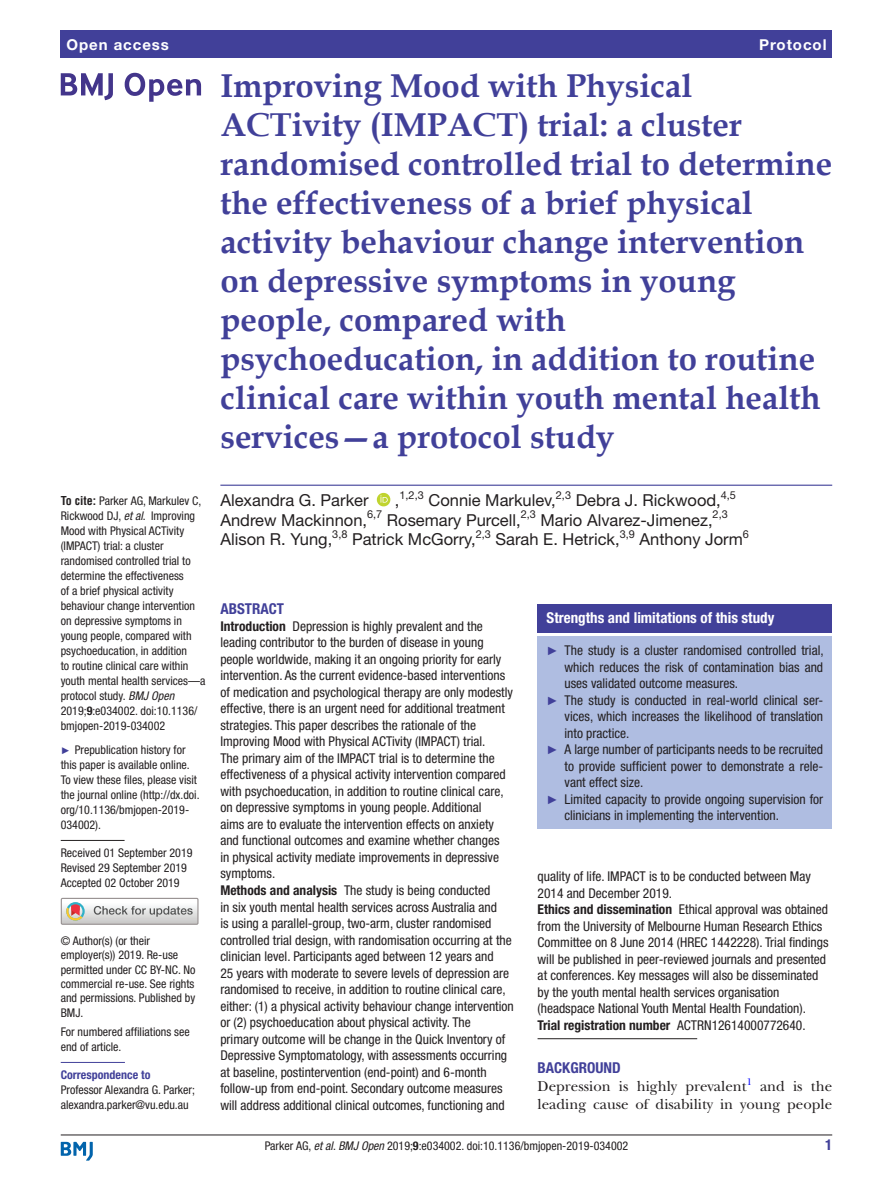
<style>
.page{position:relative;width:893px;height:1191px;background:#fff}
.page>*{position:absolute;margin:0;border:0;box-sizing:border-box;transform-origin:0 0}
.t1{font:700 33px/39px "Book Antiqua";color:#414099}
.t2{font:16.5px/19.5px "Helvetica Neue LT Std";color:#231f20}
.t3{font:15px/18px "New Baskerville";color:#231f20;text-align:right}
.t4{font:700 condensed 15px "Helvetica Neue LT Std";color:#fff}
.t5{font:700 condensed 15px "Helvetica Neue LT Std";color:#414099}
.t6{font:700 15px "Helvetica Neue LT Std";letter-spacing:.065em;color:#fff}
.t7{font:condensed 13.5px/16.5px "Helvetica Neue LT Std";color:#231f20}
.t8{font:condensed 12px/15px "Helvetica Neue LT Std";color:#231f20}
.t9{font:700 condensed 12px "Helvetica Neue LT Std";color:#414099}
.t10{font:9.9px "New Baskerville";color:#00f}
.s1{font-family:"Helvetica LT Std";font-weight:700}
.s2{font-style:italic}
.s3{font-weight:700}
.s4{font-family:"Arial";font-stretch:normal;font-size:9.75px;color:#414099}
.s5{font-family:"Arial";font-stretch:normal;font-size:12px;color:#414099}
</style>
<div class="page">
<hr style="left:61px;top:1134px;width:771px;height:1px;background:#231f20">
<svg style="left:61px;top:1141px;width:32px;height:19px"></svg>
<div style="left:61px;top:31px;width:771px;height:27px;background:#414099"></div>
<hr style="left:220px;top:484px;width:612px;height:2px;background:#414099">
<svg style="left:377px;top:493px;width:13px;height:13px"></svg>
<hr style="left:61px;top:840px;width:64px;height:1px;background:#231f20">
<hr style="left:61px;top:1062px;width:64px;height:1px;background:#414099">
<svg style="left:61px;top:73px;width:52px;height:27px"></svg>
<svg style="left:125px;top:73px;width:76px;height:29px"></svg>
<div style="left:61px;top:897px;width:138px;height:27px;border:1px solid #969090"></div>
<svg style="left:61px;top:898px;width:137px;height:26px"></svg>
<hr style="left:538px;top:1038px;width:159px;height:1px;background:#231f20">
<div style="left:538px;top:604px;width:294px;height:28px;background:#414099"></div>
<div style="left:538px;top:636px;width:294px;height:193px;background:#afbde1"></div>
<p class="t6" style="left:66px;top:35px;width:104px">Open access</p>
<p class="t8" style="left:61px;top:493px;width:146px"><span class="s1">To cite:</span> Parker AG, Markulev C,<br>Rickwood DJ, <span class="s2">et al</span>. Improving<br>Mood with Physical ACTivity (IMPACT) trial: a cluster randomised controlled trial to determine the effectiveness<br>of a brief physical activity behaviour change intervention on depressive symptoms in young people, compared with psychoeducation, in addition<br>to routine clinical care within youth mental health services—a protocol study. <span class="s2">BMJ Open<br></span>2019;<span class="s3">9</span>:e034002. doi:10.1136/ bmjopen-2019-034002</p>
<p class="t8" style="left:61px;top:742px;width:140px"><span class="s4">►</span> Prepublication history for this paper is available online.<br>To view these files, please visit the journal online (http://dx.doi. org/10.1136/bmjopen-2019-<br>034002).</p>
<p class="t8" style="left:61px;top:845px;width:133px">Received 01 September 2019<br>Revised 29 September 2019<br>Accepted 02 October 2019</p>
<p class="t8" style="left:61px;top:933px;width:136px;line-height:14.4px">© Author(s) (or their employer(s)) 2019. Re-use permitted under CC BY-NC. No commercial re-use. See rights and permissions. Published by<br>BMJ.</p>
<p class="t8" style="left:61px;top:1024px;width:130px">For numbered affiliations see end of article.</p>
<p class="t9" style="left:61px;top:1067px;width:91px">Correspondence to</p>
<p class="t8" style="left:61px;top:1082px;width:136px">Professor Alexandra G. Parker; alexandra.parker@vu.edu.au</p>
<p class="t6" style="left:759px;top:35px;width:69px">Protocol</p>
<p class="t1" style="left:220px;top:66px;width:613px">Improving Mood with Physical ACTivity (IMPACT) trial: a cluster randomised controlled trial to determine the effectiveness of a brief physical activity behaviour change intervention on depressive symptoms in young people, compared with psychoeducation, in addition to routine clinical care within youth mental health services—a protocol study</p>
<p class="t2" style="left:220px;top:490px;width:150px">Alexandra G. Parker</p>
<p class="t2" style="left:220px;top:490px;width:530px;text-indent:175px">,<sup>1,2,3</sup> Connie Markulev,<sup>2,3</sup> Debra J. Rickwood,<sup>4,5<br></sup>Andrew Mackinnon,<sup>6,7</sup> Rosemary Purcell,<sup>2,3</sup> Mario Alvarez-Jimenez,<sup>2,3<br></sup>Alison R. Yung,<sup>3,8</sup> Patrick McGorry,<sup>2,3</sup> Sarah E. Hetrick,<sup>3,9</sup> Anthony Jorm<sup>6</sup></p>
<p class="t5" style="left:220px;top:600px;width:65px">Abstract</p>
<p class="t7" style="left:220px;top:618px;width:295px"><span class="s3">Introduction</span> Depression is highly prevalent and the leading contributor to the burden of disease in young people worldwide, making it an ongoing priority for early intervention. As the current evidence-based interventions of medication and psychological therapy are only modestly effective, there is an urgent need for additional treatment strategies. This paper describes the rationale of the Improving Mood with Physical ACTivity (IMPACT) trial.<br>The primary aim of the IMPACT trial is to determine the effectiveness of a physical activity intervention compared with psychoeducation, in addition to routine clinical care, on depressive symptoms in young people. Additional<br>aims are to evaluate the intervention effects on anxiety and functional outcomes and examine whether changes<br>in physical activity mediate improvements in depressive symptoms.<br><span class="s3">Methods and analysis</span> The study is being conducted<br>in six youth mental health services across Australia and<br>is using a parallel-group, two-arm, cluster randomised controlled trial design, with randomisation occurring at the clinician level. Participants aged between 12 years and<br>25 years with moderate to severe levels of depression are randomised to receive, in addition to routine clinical care, either: (1) a physical activity behaviour change intervention or (2) psychoeducation about physical activity. The<br>primary outcome will be change in the Quick Inventory of Depressive Symptomatology, with assessments occurring at baseline, postintervention (end-point) and 6-month follow-up from end-point. Secondary outcome measures will address additional clinical outcomes, functioning and</p>
<p class="t4" style="left:547px;top:609px;width:229px">Strengths and limitations of this study</p>
<p class="t7" style="left:547px;top:642px;width:279px"><span class="s5">►</span> The study is a cluster randomised controlled trial,</p>
<p class="t7" style="left:565px;top:658px;width:260px">which reduces the risk of contamination bias and</p>
<p class="t7" style="left:565px;top:675px;width:175px">uses validated outcome measures.</p>
<p class="t7" style="left:547px;top:691px;width:278px"><span class="s5">►</span> The study is conducted in real-world clinical ser-</p>
<p class="t7" style="left:565px;top:708px;width:260px">vices, which increases the likelihood of translation</p>
<p class="t7" style="left:565px;top:724px;width:66px">into practice.</p>
<p class="t7" style="left:547px;top:741px;width:278px"><span class="s5">►</span> A large number of participants needs to be recruited</p>
<p class="t7" style="left:565px;top:757px;width:260px">to provide sufficient power to demonstrate a rele-</p>
<p class="t7" style="left:565px;top:774px;width:80px">vant effect size.</p>
<p class="t7" style="left:547px;top:790px;width:278px"><span class="s5">►</span> Limited capacity to provide ongoing supervision for</p>
<p class="t7" style="left:565px;top:807px;width:216px">clinicians in implementing the intervention.</p>
<p class="t7" style="left:538px;top:868px;width:292px">quality of life. IMPACT is to be conducted between May 2014 and December 2019.<br><span class="s3">Ethics and dissemination</span> Ethical approval was obtained from the University of Melbourne Human Research Ethics Committee on 8 June 2014 (HREC 1442228). Trial findings will be published in peer-reviewed journals and presented at conferences. Key messages will also be disseminated by the youth mental health services organisation (headspace National Youth Mental Health Foundation).<br><span class="s3">Trial registration number</span> ACTRN12614000772640.</p>
<p class="t5" style="left:538px;top:1059px;width:85px">Background</p>
<p class="t3" style="left:538px;top:1077px;width:211px">Depression is highly prevalent</p>
<p class="t10" style="left:747px;top:1075px;width:7px">1</p>
<p class="t3" style="left:538px;top:1077px;width:296px">and is the<br>leading cause of disability in young people</p>
<p class="t8" style="left:265px;top:1137px;width:365px">Parker AG, <span class="s2">et al</span>. <span class="s2">BMJ Open</span> 2019;<span class="s3">9</span>:e034002. doi:10.1136/bmjopen-2019-034002</p>
<p class="t5" style="left:825px;top:1135px;width:9px">1</p>
</div>
